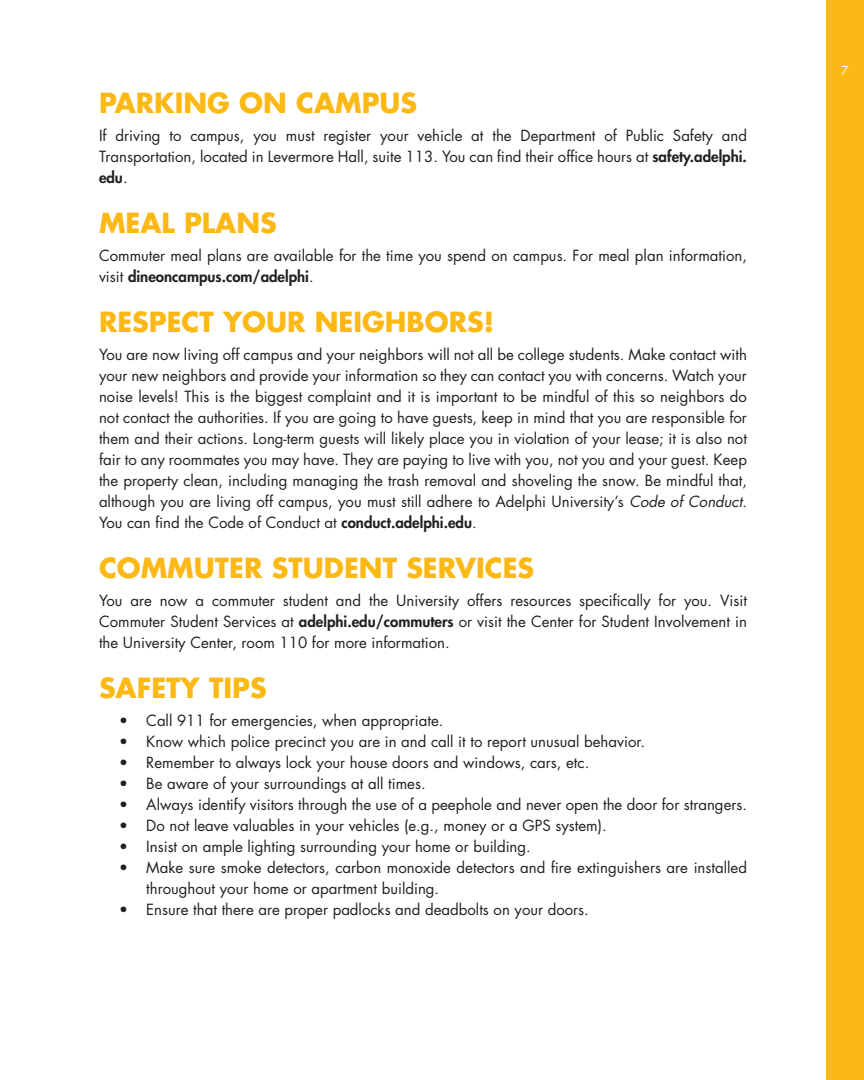
<style>
.page{position:relative;width:864px;height:1080px;background:#fff}
.page>*{position:absolute;margin:0;border:0;box-sizing:border-box;transform-origin:0 0}
.t1{font:700 27px "Futura Std";color:#fcb814}
.t2{font:15px/21px "Futura Std";color:#231f20;text-align:justify}
.t3{font:12px "Futura Std";color:#fff}
.s1{font-weight:800}
.s2{font-style:italic}
</style>
<div class="page">
<div style="left:826px;top:0;width:38px;height:1080px;background:#fcb814"></div>
<h1 class="t1" style="left:99px;top:85px;width:320px">PARKING ON CAMPUS</h1>
<p class="t2" style="left:99px;top:125px;width:650px">If driving to campus, you must register your vehicle at the Department of Public Safety and Transportation, located in Levermore Hall, suite 113. You can find their office hours at <span class="s1">safety.adelphi. edu</span>.</p>
<h1 class="t1" style="left:99px;top:205px;width:179px">MEAL PLANS</h1>
<p class="t2" style="left:99px;top:245px;width:650px">Commuter meal plans are available for the time you spend on campus. For meal plan information, visit <span class="s1">dineoncampus.com/adelphi</span>.</p>
<h1 class="t1" style="left:99px;top:304px;width:397px">RESPECT YOUR NEIGHBORS!</h1>
<p class="t2" style="left:99px;top:344px;width:650px">You are now living off campus and your neighbors will not all be college students. Make contact with your new neighbors and provide your information so they can contact you with concerns. Watch your noise levels! This is the biggest complaint and it is important to be mindful of this so neighbors do not contact the authorities. If you are going to have guests, keep in mind that you are responsible for them and their actions. Long-term guests will likely place you in violation of your lease; it is also not fair to any roommates you may have. They are paying to live with you, not you and your guest. Keep the property clean, including managing the trash removal and shoveling the snow. Be mindful that, although you are living off campus, you must still adhere to Adelphi University’s <span class="s2">Code of Conduct</span>.<br>You can find the Code of Conduct at <span class="s1">conduct.adelphi.edu</span>.</p>
<h1 class="t1" style="left:99px;top:550px;width:437px">COMMUTER STUDENT SERVICES</h1>
<p class="t2" style="left:99px;top:590px;width:650px">You are now a commuter student and the University offers resources specifically for you. Visit Commuter Student Services at <span class="s1">adelphi.edu/commuters</span> or visit the Center for Student Involvement in the University Center, room 110 for more information.</p>
<h1 class="t1" style="left:99px;top:670px;width:169px">SAFETY TIPS</h1>
<p class="t2" style="left:119px;top:710px;width:326px">• Call 911 for emergencies, when appropriate.</p>
<p class="t2" style="left:119px;top:731px;width:527px">• Know which police precinct you are in and call it to report unusual behavior.</p>
<p class="t2" style="left:119px;top:752px;width:472px">• Remember to always lock your house doors and windows, cars, etc.</p>
<p class="t2" style="left:119px;top:773px;width:308px">• Be aware of your surroundings at all times.</p>
<p class="t2" style="left:119px;top:794px;width:629px">• Always identify visitors through the use of a peephole and never open the door for strangers.</p>
<p class="t2" style="left:119px;top:815px;width:489px">• Do not leave valuables in your vehicles (e.g., money or a GPS system).</p>
<p class="t2" style="left:119px;top:836px;width:413px">• Insist on ample lighting surrounding your home or building.</p>
<p class="t2" style="left:146px;top:857px;width:602px;text-indent:-27px">• Make sure smoke detectors, carbon monoxide detectors and fire extinguishers are installed throughout your home or apartment building.</p>
<p class="t2" style="left:119px;top:899px;width:471px">• Ensure that there are proper padlocks and deadbolts on your doors.</p>
<p class="t3" style="left:841px;top:63px;width:9px">7</p>
</div>
